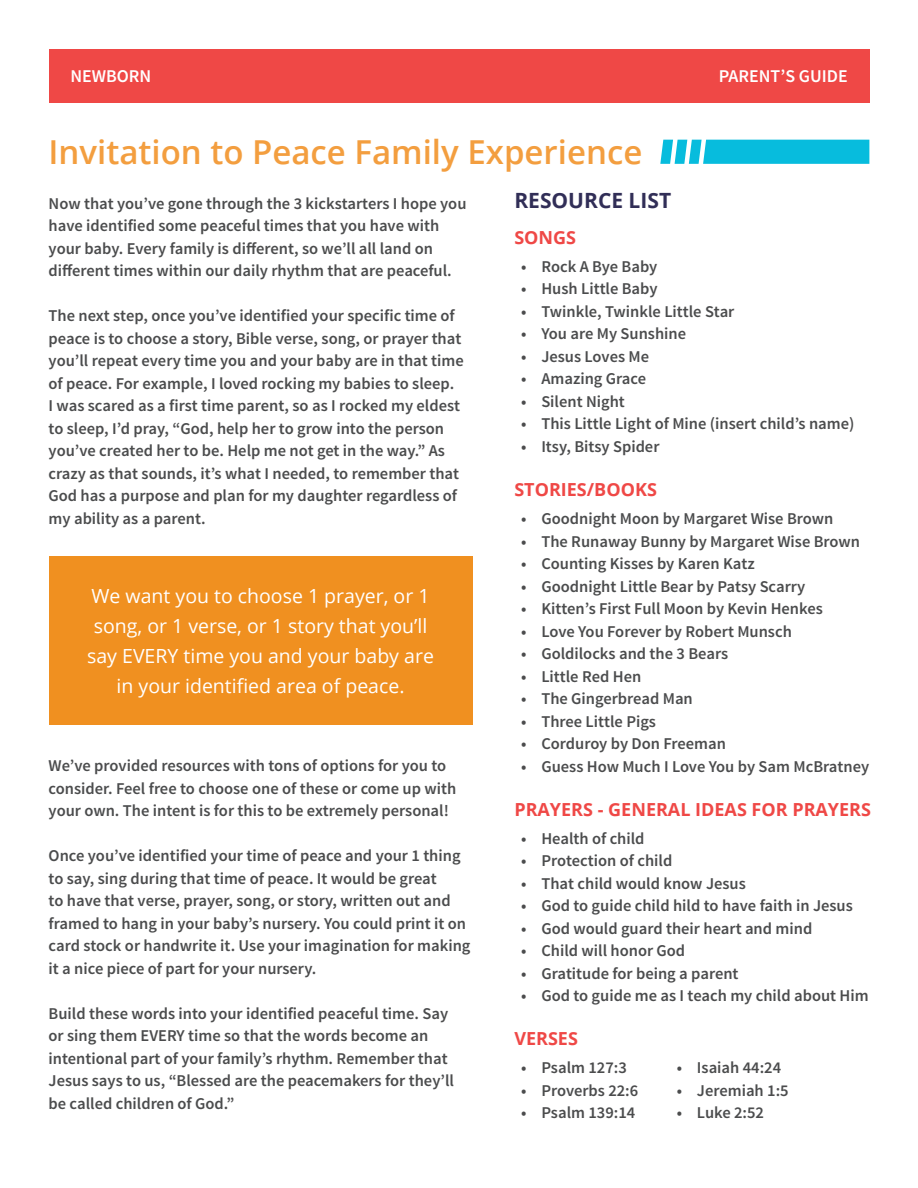
<style>
.page{position:relative;width:918px;height:1188px;background:#fff}
.page>*{position:absolute;margin:0;border:0;box-sizing:border-box;transform-origin:0 0}
.t1{font:600 33px "Open Sans";color:#f39e3f}
.Sub_Head{font:700 21px "Open Sans";color:#312e57}
.Box_White{font:19.5px/30px "Open Sans";color:#fff;text-align:center}
.Small_Bold_Headers{font:700 18px "Open Sans";color:#ef4846}
.Header_White{font:600 18px "Source Sans Pro";color:#fff}
.Body{font:600 16.5px/22.5px "Source Sans Pro";color:#4b4c4d}
</style>
<div class="page">
<div style="left:49px;top:49px;width:820px;height:54px;background:#ef4846"></div>
<div style="left:49px;top:556px;width:423px;height:168px;background:#f09020"></div>
<svg style="left:660px;top:140px;width:209px;height:24px;background:#1ac1df"></svg>
<p class="Header_White" style="left:70px;top:65px;width:82px">NEWBORN</p>
<p class="Header_White" style="left:719px;top:65px;width:130px">PARENT’S GUIDE</p>
<p class="t1" style="left:49px;top:130px;width:595px">Invitation to Peace Family Experience</p>
<p class="Body" style="left:49px;top:192px;width:419px">Now that you’ve gone through the 3 kickstarters I hope you have identified some peaceful times that you have with your baby. Every family is different, so we’ll all land on different times within our daily rhythm that are peaceful.</p>
<p class="Body" style="left:49px;top:305px;width:417px">The next step, once you’ve identified your specific time of peace is to choose a story, Bible verse, song, or prayer that you’ll repeat every time you and your baby are in that time of peace. For example, I loved rocking my babies to sleep.<br>I was scared as a first time parent, so as I rocked my eldest to sleep, I’d pray, “God, help her to grow into the person you’ve created her to be. Help me not get in the way.” As crazy as that sounds, it’s what I needed, to remember that God has a purpose and plan for my daughter regardless of my ability as a parent.</p>
<p class="Box_White" style="left:87px;top:580px;width:348px">We want you to choose 1 prayer, or 1 song, or 1 verse, or 1 story that you’ll say EVERY time you and your baby are in your identified area of peace.</p>
<p class="Body" style="left:49px;top:755px;width:409px">We’ve provided resources with tons of options for you to consider. Feel free to choose one of these or come up with your own. The intent is for this to be extremely personal!</p>
<p class="Body" style="left:49px;top:845px;width:423px">Once you’ve identified your time of peace and your 1 thing to say, sing during that time of peace. It would be great<br>to have that verse, prayer, song, or story, written out and framed to hang in your baby’s nursery. You could print it on card stock or handwrite it. Use your imagination for making it a nice piece of part for your nursery.</p>
<p class="Body" style="left:49px;top:1002px;width:407px">Build these words into your identified peaceful time. Say or sing them EVERY time so that the words become an intentional part of your family’s rhythm. Remember that Jesus says to us, “Blessed are the peacemakers for they’ll be called children of God.”</p>
<p class="Sub_Head" style="left:514px;top:185px;width:158px">RESOURCE LIST</p>
<p class="Small_Bold_Headers" style="left:514px;top:224px;width:63px">SONGS</p>
<p class="Body" style="left:521px;top:255px;width:138px">• Rock A Bye Baby</p>
<p class="Body" style="left:521px;top:278px;width:138px">• Hush Little Baby</p>
<p class="Body" style="left:521px;top:300px;width:215px">• Twinkle, Twinkle Little Star</p>
<p class="Body" style="left:521px;top:323px;width:167px">• You are My Sunshine</p>
<p class="Body" style="left:521px;top:345px;width:130px">• Jesus Loves Me</p>
<p class="Body" style="left:521px;top:368px;width:127px">• Amazing Grace</p>
<p class="Body" style="left:521px;top:390px;width:105px">• Silent Night</p>
<p class="Body" style="left:521px;top:413px;width:335px">• This Little Light of Mine (insert child’s name)</p>
<p class="Body" style="left:521px;top:435px;width:140px">• Itsy, Bitsy Spider</p>
<p class="Small_Bold_Headers" style="left:514px;top:477px;width:144px">STORIES/BOOKS</p>
<p class="Body" style="left:521px;top:508px;width:314px">• Goodnight Moon by Margaret Wise Brown</p>
<p class="Body" style="left:521px;top:531px;width:341px">• The Runaway Bunny by Margaret Wise Brown</p>
<p class="Body" style="left:521px;top:553px;width:235px">• Counting Kisses by Karen Katz</p>
<p class="Body" style="left:521px;top:576px;width:286px">• Goodnight Little Bear by Patsy Scarry</p>
<p class="Body" style="left:521px;top:598px;width:303px">• Kitten’s First Full Moon by Kevin Henkes</p>
<p class="Body" style="left:521px;top:621px;width:272px">• Love You Forever by Robert Munsch</p>
<p class="Body" style="left:521px;top:643px;width:208px">• Goldilocks and the 3 Bears</p>
<p class="Body" style="left:521px;top:666px;width:122px">• Little Red Hen</p>
<p class="Body" style="left:521px;top:688px;width:173px">• The Gingerbread Man</p>
<p class="Body" style="left:521px;top:711px;width:136px">• Three Little Pigs</p>
<p class="Body" style="left:521px;top:733px;width:206px">• Corduroy by Don Freeman</p>
<p class="Body" style="left:521px;top:756px;width:350px">• Guess How Much I Love You by Sam McBratney</p>
<p class="Small_Bold_Headers" style="left:514px;top:796px;width:358px">PRAYERS - GENERAL IDEAS FOR PRAYERS</p>
<p class="Body" style="left:521px;top:827px;width:125px">• Health of child</p>
<p class="Body" style="left:521px;top:850px;width:153px">• Protection of child</p>
<p class="Body" style="left:521px;top:872px;width:226px">• That child would know Jesus</p>
<p class="Body" style="left:521px;top:895px;width:333px">• God to guide child hild to have faith in Jesus</p>
<p class="Body" style="left:521px;top:917px;width:293px">• God would guard their heart and mind</p>
<p class="Body" style="left:521px;top:940px;width:166px">• Child will honor God</p>
<p class="Body" style="left:521px;top:962px;width:219px">• Gratitude for being a parent</p>
<p class="Body" style="left:521px;top:985px;width:349px">• God to guide me as I teach my child about Him</p>
<p class="Small_Bold_Headers" style="left:514px;top:1026px;width:65px">VERSES</p>
<p class="Body" style="left:521px;top:1057px;width:107px">• Psalm 127:3</p>
<p class="Body" style="left:521px;top:1079px;width:119px">• Proverbs 22:6</p>
<p class="Body" style="left:521px;top:1102px;width:116px">• Psalm 139:14</p>
<p class="Body" style="left:677px;top:1057px;width:106px">• Isaiah 44:24</p>
<p class="Body" style="left:677px;top:1079px;width:113px">• Jeremiah 1:5</p>
<p class="Body" style="left:677px;top:1102px;width:89px">• Luke 2:52</p>
</div>
